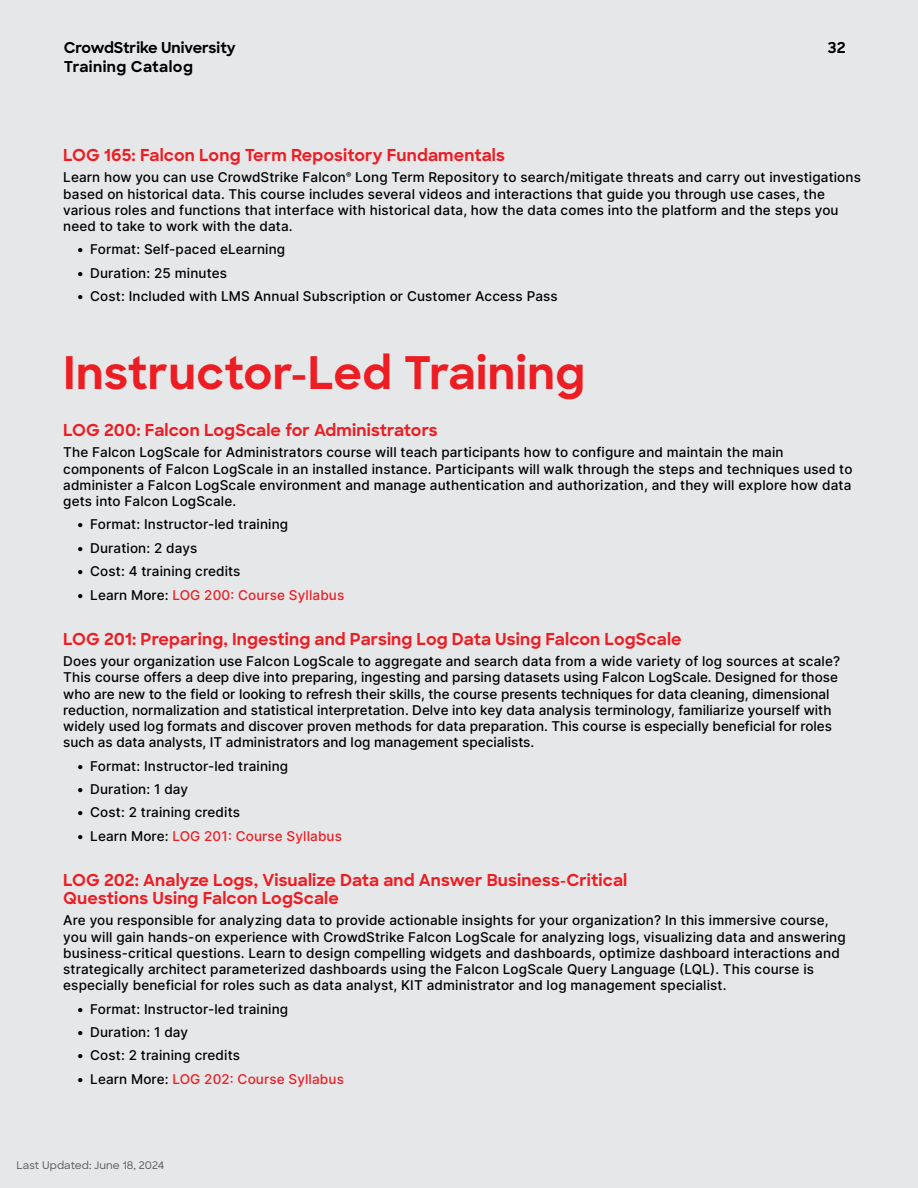
<style>
.page{position:relative;width:918px;height:1188px;background:#e6e7e8}
.page>*{position:absolute;margin:0;border:0;box-sizing:border-box;transform-origin:0 0}
.t1{font:700 45px "Crowdstrike Sharp Sans";letter-spacing:.01em;color:#ed1d24}
.t2{font:700 16.5px/18px "Crowdstrike Sharp Sans";letter-spacing:.01em;color:#ed1d24}
.t3{font:700 15px/19.8px "Crowdstrike Sharp Sans";color:#000}
.t4{font:500 13.5px/16.2px "Inter";letter-spacing:.01em;color:#000}
.t5{font:500 13.5px "Inter";letter-spacing:.01em;color:#ed1d24}
.t6{font:10.5px "Crowdstrike Sharp Sans Mdm";letter-spacing:.01em;color:#58595b}
.s1{color:#000}
</style>
<div class="page">
<p class="t3" style="left:64px;top:37px;width:174px">CrowdStrike University<br>Training Catalog</p>
<p class="t3" style="left:828px;top:37px;width:19px">32</p>
<p class="t2" style="left:63px;top:145px;width:443px">LOG 165: Falcon Long Term Repository Fundamentals</p>
<p class="t4" style="left:63px;top:169px;width:799px">Learn how you can use CrowdStrike Falcon<sup>®</sup> Long Term Repository to search/mitigate threats and carry out investigations based on historical data. This course includes several videos and interactions that guide you through use cases, the various roles and functions that interface with historical data, how the data comes into the platform and the steps you need to take to work with the data.</p>
<p class="t4" style="left:77px;top:241px;width:210px">• Format: Self-paced eLearning</p>
<p class="t4" style="left:77px;top:265px;width:152px">• Duration: 25 minutes</p>
<p class="t4" style="left:77px;top:288px;width:483px">• Cost: Included with LMS Annual Subscription or Customer Access Pass</p>
<h1 class="t1" style="left:63px;top:340px;width:523px">Instructor-Led Training</h1>
<p class="t2" style="left:63px;top:420px;width:376px">LOG 200: Falcon LogScale for Administrators</p>
<p class="t4" style="left:63px;top:444px;width:791px">The Falcon LogScale for Administrators course will teach participants how to configure and maintain the main components of Falcon LogScale in an installed instance. Participants will walk through the steps and techniques used to administer a Falcon LogScale environment and manage authentication and authorization, and they will explore how data gets into Falcon LogScale.</p>
<p class="t4" style="left:77px;top:516px;width:213px">• Format: Instructor-led training</p>
<p class="t4" style="left:77px;top:539px;width:122px">• Duration: 2 days</p>
<p class="t4" style="left:77px;top:563px;width:165px">• Cost: 4 training credits</p>
<p class="t5" style="left:77px;top:585px;width:269px"><span class="s1">• Learn More:</span> LOG 200: Course Syllabus</p>
<p class="t2" style="left:63px;top:629px;width:620px">LOG 201: Preparing, Ingesting and Parsing Log Data Using Falcon LogScale</p>
<p class="t4" style="left:63px;top:653px;width:778px">Does your organization use Falcon LogScale to aggregate and search data from a wide variety of log sources at scale?<br>This course offers a deep dive into preparing, ingesting and parsing datasets using Falcon LogScale. Designed for those who are new to the field or looking to refresh their skills, the course presents techniques for data cleaning, dimensional reduction, normalization and statistical interpretation. Delve into key data analysis terminology, familiarize yourself with widely used log formats and discover proven methods for data preparation. This course is especially beneficial for roles such as data analysts, IT administrators and log management specialists.</p>
<p class="t4" style="left:77px;top:757px;width:213px">• Format: Instructor-led training</p>
<p class="t4" style="left:77px;top:781px;width:113px">• Duration: 1 day</p>
<p class="t4" style="left:77px;top:804px;width:165px">• Cost: 2 training credits</p>
<p class="t5" style="left:77px;top:826px;width:267px"><span class="s1">• Learn More:</span> LOG 201: Course Syllabus</p>
<p class="t2" style="left:63px;top:870px;width:566px">LOG 202: Analyze Logs, Visualize Data and Answer Business-Critical<br>Questions Using Falcon LogScale</p>
<p class="t4" style="left:63px;top:912px;width:784px">Are you responsible for analyzing data to provide actionable insights for your organization? In this immersive course, you will gain hands-on experience with CrowdStrike Falcon LogScale for analyzing logs, visualizing data and answering business-critical questions. Learn to design compelling widgets and dashboards, optimize dashboard interactions and strategically architect parameterized dashboards using the Falcon LogScale Query Language (LQL). This course is especially beneficial for roles such as data analyst, KIT administrator and log management specialist.</p>
<p class="t4" style="left:77px;top:1000px;width:213px">• Format: Instructor-led training</p>
<p class="t4" style="left:77px;top:1024px;width:113px">• Duration: 1 day</p>
<p class="t4" style="left:77px;top:1047px;width:165px">• Cost: 2 training credits</p>
<p class="t5" style="left:77px;top:1069px;width:269px"><span class="s1">• Learn More:</span> LOG 202: Course Syllabus</p>
<p class="t6" style="left:16px;top:1157px;width:149px">Last Updated: June 18, 2024</p>
</div>
